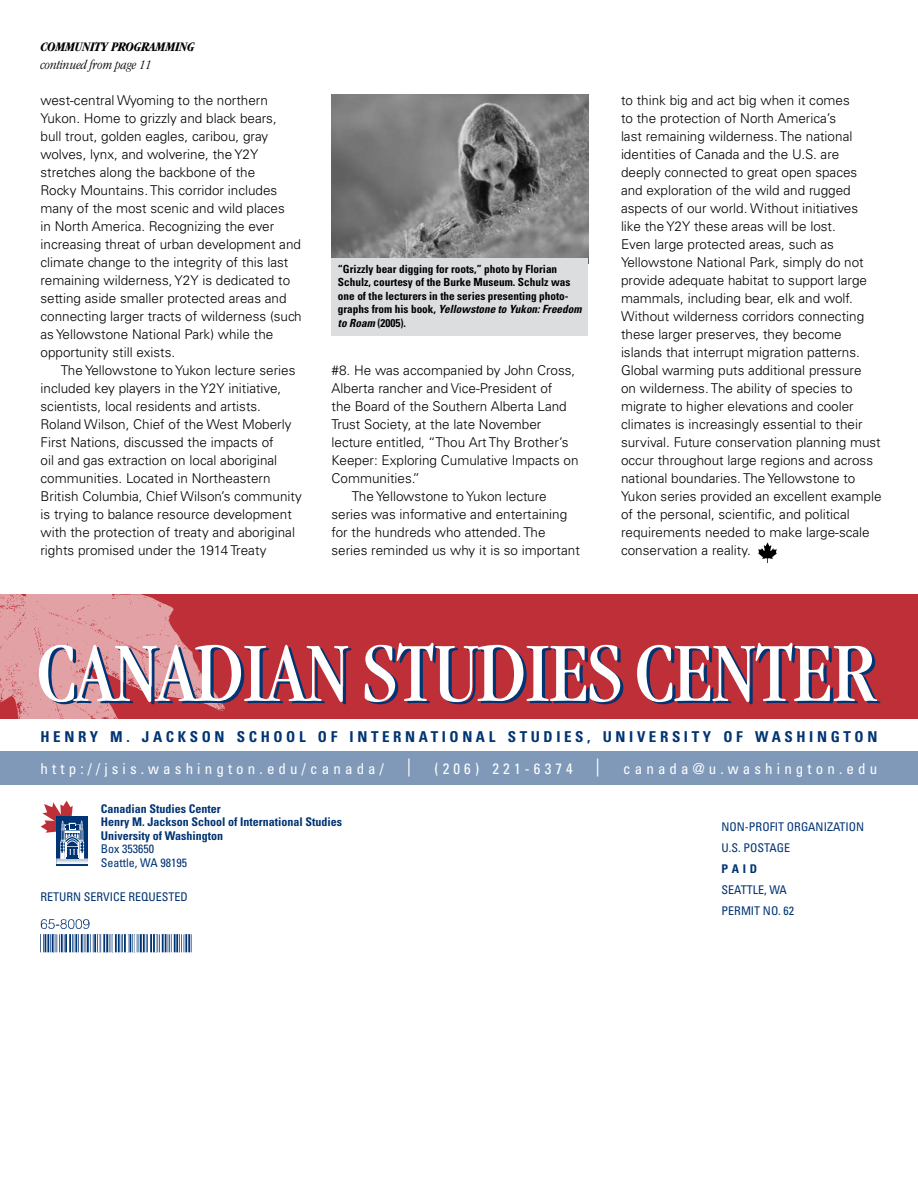
<style>
.page{position:relative;width:918px;height:1188px;background:#fff}
.page>*{position:absolute;margin:0;border:0;box-sizing:border-box;transform-origin:0 0}
.t1{font:condensed 87px "Garamond";letter-spacing:-.005em;color:#fff}
.t2{font:condensed 18px "Univers";color:#fff}
.t3{font:condensed 15px "Univers";letter-spacing:.275em;color:#fff}
.t4{font:700 condensed 15px "Univers";letter-spacing:.24em;color:#003473}
.t5{font:300 13.5px/18px "Univers";color:#000}
.t6{font:italic 700 condensed 13.5px "Garamond";color:#000}
.t7{font:italic 300 condensed 13.5px "Garamond";color:#000}
.t8{font:condensed 12px/21px "Univers";color:#003473}
.t9{font:700 condensed 12px/13.5px "Univers";color:#003473}
.t10{font:700 condensed 11.25px/13.5px "Univers";color:#000}
.s1{font-style:italic}
.s2{font-size:18px}
</style>
<div class="page">
<div style="left:0;top:594px;width:918px;height:125px;background:#bf2f38"></div>
<img style="left:0;top:594px;width:227px;height:125px">
<div style="left:0;top:751px;width:918px;height:34px;background:#8099b9"></div>
<div style="left:56px;top:816px;width:32px;height:50px;background:#003473"></div>
<hr style="left:56px;top:859px;width:32px;height:1px;background:#fff">
<hr style="left:56px;top:860px;width:32px;height:1px;background:#fff">
<hr style="left:56px;top:861px;width:32px;height:1px;background:#fff">
<hr style="left:56px;top:862px;width:32px;height:1px;background:#fff">
<hr style="left:56px;top:863px;width:32px;height:1px;background:#fff">
<svg style="left:41px;top:801px;width:43px;height:58px"></svg>
<img style="left:40px;top:919px;width:152px;height:34px">
<img style="left:759px;top:543px;width:18px;height:19px">
<img style="left:332px;top:94px;width:256px;height:164px">
<div style="left:332px;top:258px;width:256px;height:77px;background:#dcddde"></div>
<p class="t6" style="left:40px;top:39px;width:156px">COMMUNITY PROGRAMMING</p>
<p class="t7" style="left:40px;top:57px;width:112px">continued from page 11</p>
<p class="t5" style="left:40px;top:91px;width:263px">west-central Wyoming to the northern Yukon. Home to grizzly and black bears,<br>bull trout, golden eagles, caribou, gray wolves, lynx, and wolverine, the Y2Y stretches along the backbone of the<br>Rocky Mountains. This corridor includes many of the most scenic and wild places<br>in North America. Recognizing the ever increasing threat of urban development and climate change to the integrity of this last remaining wilderness, Y2Y is dedicated to setting aside smaller protected areas and connecting larger tracts of wilderness (such as Yellowstone National Park) while the opportunity still exists.</p>
<p class="t5" style="left:40px;top:361px;width:263px;text-indent:20px">The Yellowstone to Yukon lecture series included key players in the Y2Y initiative, scientists, local residents and artists.<br>Roland Wilson, Chief of the West Moberly First Nations, discussed the impacts of<br>oil and gas extraction on local aboriginal communities. Located in Northeastern British Columbia, Chief Wilson’s community is trying to balance resource development with the protection of treaty and aboriginal rights promised under the 1914 Treaty</p>
<p class="t5" style="left:332px;top:362px;width:245px">#8. He was accompanied by John Cross,</p>
<p class="t10" style="left:338px;top:262px;width:245px">“Grizzly bear digging for roots,” photo by Florian Schulz, courtesy of the Burke Museum. Schulz was one of the lecturers in the series presenting photo&shy;graphs from his book, <span class="s1">Yellowstone to Yukon: Freedom to Roam</span> (2005).</p>
<p class="t5" style="left:332px;top:380px;width:222px">Alberta rancher and Vice-President of</p>
<p class="t5" style="left:332px;top:398px;width:237px">the Board of the Southern Alberta Land</p>
<p class="t5" style="left:332px;top:416px;width:211px">Trust Society, at the late November</p>
<p class="t5" style="left:332px;top:434px;width:238px">lecture entitled, “Thou Art Thy Brother’s</p>
<p class="t5" style="left:332px;top:452px;width:249px">Keeper: Exploring Cumulative Impacts on</p>
<p class="t5" style="left:332px;top:470px;width:90px">Communities.”</p>
<p class="t5" style="left:352px;top:488px;width:197px">The Yellowstone to Yukon lecture</p>
<p class="t5" style="left:332px;top:506px;width:237px">series was informative and entertaining</p>
<p class="t5" style="left:332px;top:524px;width:216px">for the hundreds who attended. The</p>
<p class="t5" style="left:332px;top:542px;width:250px">series reminded us why it is so important</p>
<p class="t5" style="left:621px;top:91px;width:262px">to think big and act big when it comes<br>to the protection of North America’s<br>last remaining wilderness. The national identities of Canada and the U.S. are deeply connected to great open spaces and exploration of the wild and rugged aspects of our world. Without initiatives like the Y2Y these areas will be lost.<br>Even large protected areas, such as Yellowstone National Park, simply do not provide adequate habitat to support large mammals, including bear, elk and wolf.<br>Without wilderness corridors connecting these larger preserves, they become islands that interrupt migration patterns.<br>Global warming puts additional pressure<br>on wilderness. The ability of species to migrate to higher elevations and cooler climates is increasingly essential to their survival. Future conservation planning must occur throughout large regions and across national boundaries. The Yellowstone to Yukon series provided an excellent example of the personal, scientific, and political requirements needed to make large-scale conservation a reality.</p>
<h1 class="t1" style="left:37px;top:625px;width:839px">CANADIAN STUDIES CENTER</h1>
<p class="t4" style="left:40px;top:728px;width:838px">Henry M. Jackson Sch ool of Internati onal Studi es, U ni versi ty of Washi ngton</p>
<p class="t3" style="left:40px;top:759px;width:345px">http://jsis.washington.edu/canada/</p>
<h2 class="t2" style="left:407px;top:755px;width:6px">|</h2>
<p class="t3" style="left:434px;top:759px;width:167px">(206) 221-6374 <span class="s2">|</span></p>
<p class="t3" style="left:623px;top:759px;width:256px">canada@u.washington.edu</p>
<p class="t9" style="left:101px;top:802px;width:243px">Canadian Studies Center<br>Henry M. Jackson School of International Studies<br>University of Washington</p>
<p class="t8" style="left:101px;top:842px;width:88px;line-height:13.5px">B ox 353650<br>Seattle, WA 98195</p>
<p class="t8" style="left:40px;top:886px;width:70px">RETURN SERVICE</p>
<p class="t8" style="left:129px;top:886px;width:61px">REQUESTED</p>
<p class="t8" style="left:722px;top:817px;width:142px">N ON-PROFIT ORGANIZATI ON<br>U.S. POSTAGE</p>
<p class="t9" style="left:722px;top:862px;width:36px">PAID</p>
<p class="t8" style="left:722px;top:880px;width:74px">SEATTLE, WA<br>PERMIT N O. 62</p>
</div>
